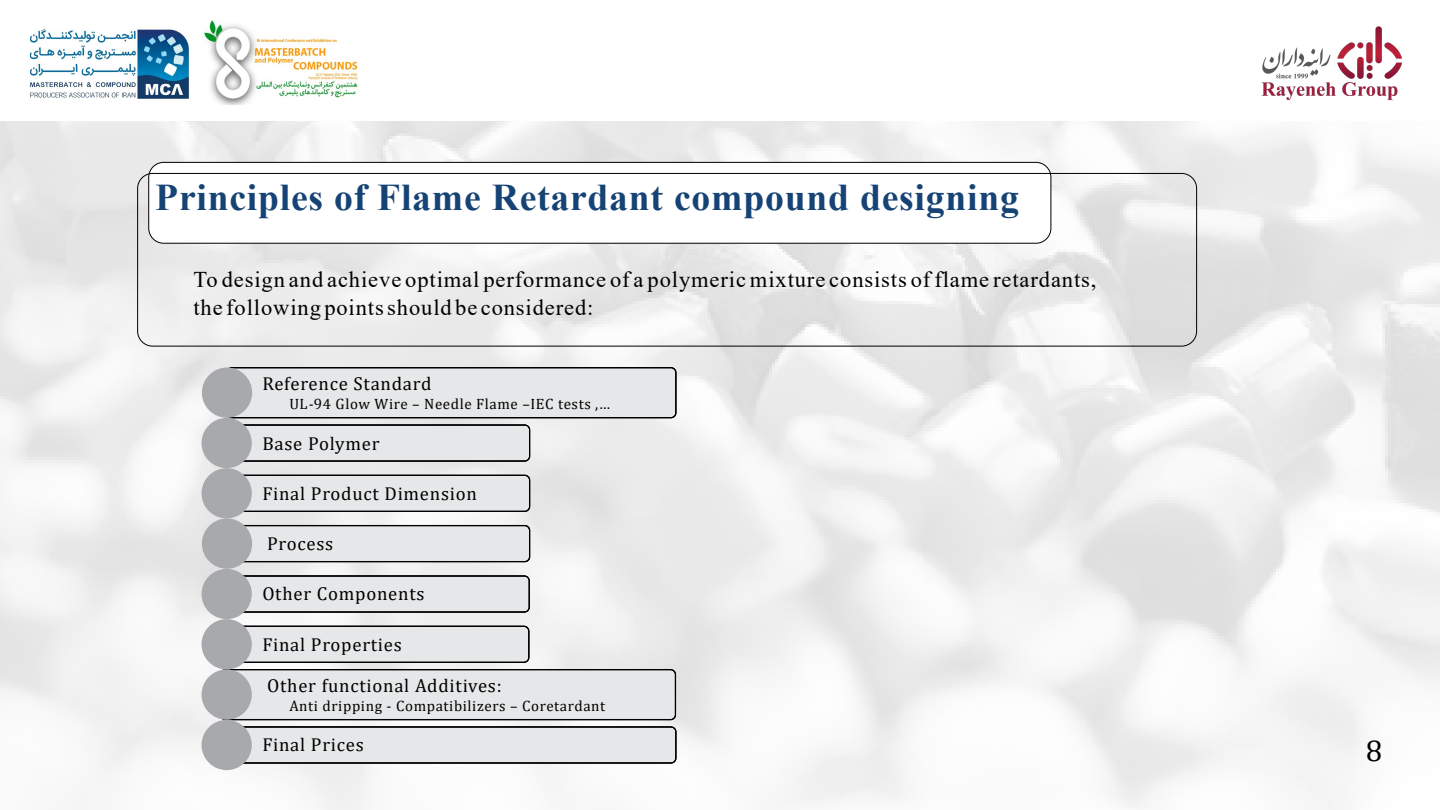
<style>
.page{position:relative;width:1440px;height:810px;background:#fff}
.page>*{position:absolute;margin:0;border:0;box-sizing:border-box;transform-origin:0 0}
.t1{font:700 37.72px "Times New Roman";letter-spacing:.02em;color:#164375}
.t2{font:30px "Cambria Math";color:#000}
.t3{font:22.5px/28.4px "Times New Roman";letter-spacing:.04em;color:#000}
.t4{font:18.75px "Cambria Math";letter-spacing:.04em;color:#000}
.t5{font:15px "Cambria Math";letter-spacing:.04em;color:#000}
</style>
<div class="page">
<img style="left:0;top:122px;width:1440px;height:688px">
<img style="left:29px;top:29px;width:161px;height:70px">
<img style="left:204px;top:20px;width:154px;height:85px">
<img style="left:1261px;top:26px;width:142px;height:75px">
<div style="left:213px;top:626px;width:316px;height:36px;background:#e6e7e8;border-radius:5px"></div>
<div style="left:213px;top:626px;width:316px;height:37px;border:1px solid #000;border-radius:5px"></div>
<div style="left:213px;top:626px;width:316px;height:36px;border:1px solid #000;border-radius:5px"></div>
<div style="left:221px;top:670px;width:454px;height:50px;background:#e6e7e8;border-radius:5px"></div>
<div style="left:220px;top:669px;width:456px;height:51px;border:1px solid #000;border-radius:5px"></div>
<div style="left:221px;top:670px;width:454px;height:50px;border:1px solid #000;border-radius:5px"></div>
<div style="left:213px;top:727px;width:463px;height:36px;background:#e6e7e8;border-radius:5px"></div>
<div style="left:213px;top:727px;width:463px;height:36px;border:1px solid #000;border-radius:5px"></div>
<div style="left:213px;top:576px;width:316px;height:36px;background:#e6e7e8;border-radius:5px"></div>
<div style="left:213px;top:576px;width:316px;height:36px;border:1px solid #000;border-radius:5px"></div>
<div style="left:214px;top:526px;width:316px;height:36px;background:#e6e7e8;border-radius:5px"></div>
<div style="left:213px;top:525px;width:317px;height:37px;border:1px solid #000;border-radius:5px"></div>
<div style="left:214px;top:526px;width:316px;height:36px;border:1px solid #000;border-radius:5px"></div>
<div style="left:214px;top:475px;width:316px;height:36px;background:#e6e7e8;border-radius:5px"></div>
<div style="left:213px;top:475px;width:317px;height:37px;border:1px solid #000;border-radius:5px"></div>
<div style="left:214px;top:475px;width:316px;height:36px;border:1px solid #000;border-radius:5px"></div>
<div style="left:214px;top:425px;width:316px;height:36px;background:#e6e7e8;border-radius:5px"></div>
<div style="left:214px;top:425px;width:316px;height:36px;border:1px solid #000;border-radius:5px"></div>
<div style="left:227px;top:368px;width:449px;height:50px;background:#e6e7e8;border-radius:5px"></div>
<div style="left:227px;top:368px;width:449px;height:50px;border:1px solid #000;border-radius:5px"></div>
<div style="left:202px;top:619px;width:50px;height:50px;background:#a7a9ac;border-radius:50%"></div>
<div style="left:202px;top:468px;width:50px;height:50px;background:#a7a9ac;border-radius:50%"></div>
<div style="left:202px;top:669px;width:50px;height:51px;background:#a7a9ac;border-radius:50%"></div>
<div style="left:202px;top:720px;width:50px;height:50px;background:#a7a9ac;border-radius:50%"></div>
<div style="left:202px;top:569px;width:50px;height:50px;background:#a7a9ac;border-radius:50%"></div>
<div style="left:202px;top:418px;width:50px;height:50px;background:#a7a9ac;border-radius:50%"></div>
<div style="left:202px;top:518px;width:50px;height:51px;background:#a7a9ac;border-radius:50%"></div>
<div style="left:202px;top:368px;width:50px;height:50px;background:#a7a9ac;border-radius:50%"></div>
<div style="left:149px;top:162px;width:902px;height:81px;background:#fff;border-radius:15px"></div>
<div style="left:148px;top:162px;width:903px;height:82px;border:1px solid #000;border-radius:15px"></div>
<div style="left:137px;top:173px;width:1060px;height:174px;border:1px solid #000;border-radius:15px"></div>
<h1 class="t1" style="left:155px;top:170px;width:865px">Principles of Flame Retardant compound designing</h1>
<p class="t3" style="left:193px;top:264px;width:905px">To design and achieve optimal performance of a polymeric mixture consists of flame retardants, the following points should be considered:</p>
<p class="t4" style="left:262px;top:372px;width:171px">Reference Standard</p>
<p class="t5" style="left:289px;top:395px;width:322px">UL-94 Glow Wire – Needle Flame –IEC tests ,…</p>
<p class="t4" style="left:262px;top:432px;width:119px">Base Polymer</p>
<p class="t4" style="left:262px;top:482px;width:216px">Final Product Dimension</p>
<p class="t4" style="left:267px;top:533px;width:68px">Process</p>
<p class="t4" style="left:262px;top:583px;width:164px">Other Components</p>
<p class="t4" style="left:262px;top:633px;width:141px">Final Properties</p>
<p class="t4" style="left:267px;top:674px;width:236px">Other functional Additives:</p>
<p class="t5" style="left:289px;top:697px;width:318px">Anti dripping - Compatibilizers – Coretardant</p>
<p class="t4" style="left:262px;top:734px;width:103px">Final Prices</p>
<h2 class="t2" style="left:1366px;top:733px;width:18px">8</h2>
</div>
